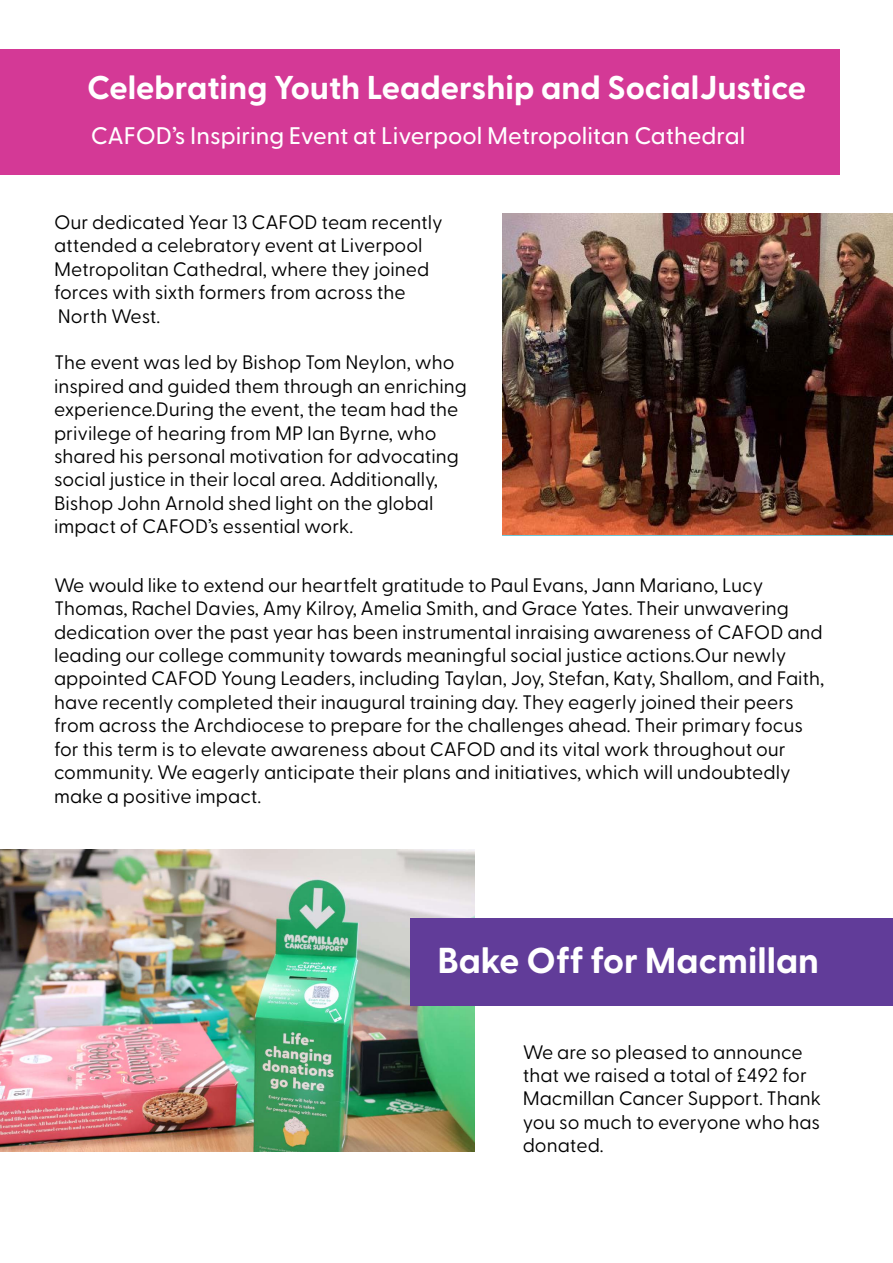
<style>
.page{position:relative;width:893px;height:1263px;background:#fff}
.page>*{position:absolute;margin:0;border:0;box-sizing:border-box;transform-origin:0 0}
.t1{font:700 36px "Greycliff CF";color:#fff}
.t2{font:700 33px "Greycliff CF";color:#fff}
.t3{font:500 24px "Greycliff CF";color:#fff}
.t4{font:19.5px/23.4px "Greycliff CF";color:#000}
</style>
<div class="page">
<div style="left:0;top:49px;width:840px;height:125px;background:#d43996"></div>
<img style="left:502px;top:213px;width:391px;height:322px">
<img style="left:0;top:849px;width:475px;height:302px">
<div style="left:410px;top:918px;width:483px;height:87px;background:#613c99"></div>
<h2 class="t2" style="left:87px;top:63px;width:721px">Celebrating Youth Leadership and SocialJustice</h2>
<p class="t3" style="left:91px;top:118px;width:656px">CAFOD’s Inspiring Event at Liverpool Metropolitan Cathedral</p>
<p class="t4" style="left:54px;top:209px;width:390px">Our dedicated Year 13 CAFOD team recently attended a celebratory event at Liverpool Metropolitan Cathedral, where they joined forces with sixth formers from across the North West.</p>
<p class="t4" style="left:54px;top:349px;width:414px">The event was led by Bishop Tom Neylon, who inspired and guided them through an enriching experience.During the event, the team had the privilege of hearing from MP Ian Byrne, who shared his personal motivation for advocating social justice in their local area. Additionally, Bishop John Arnold shed light on the global impact of CAFOD’s essential work.</p>
<p class="t4" style="left:54px;top:572px;width:772px">We would like to extend our heartfelt gratitude to Paul Evans, Jann Mariano, Lucy Thomas, Rachel Davies, Amy Kilroy, Amelia Smith, and Grace Yates. Their unwavering dedication over the past year has been instrumental inraising awareness of CAFOD and leading our college community towards meaningful social justice actions.Our newly appointed CAFOD Young Leaders, including Taylan, Joy, Stefan, Katy, Shallom, and Faith, have recently completed their inaugural training day. They eagerly joined their peers from across the Archdiocese to prepare for the challenges ahead. Their primary focus for this term is to elevate awareness about CAFOD and its vital work throughout our community. We eagerly anticipate their plans and initiatives, which will undoubtedly make a positive impact.</p>
<h1 class="t1" style="left:437px;top:933px;width:383px">Bake Off for Macmillan</h1>
<p class="t4" style="left:523px;top:1039px;width:300px">We are so pleased to announce that we raised a total of £492 for<br>Macmillan Cancer Support. Thank you so much to everyone who has donated.</p>
</div>
